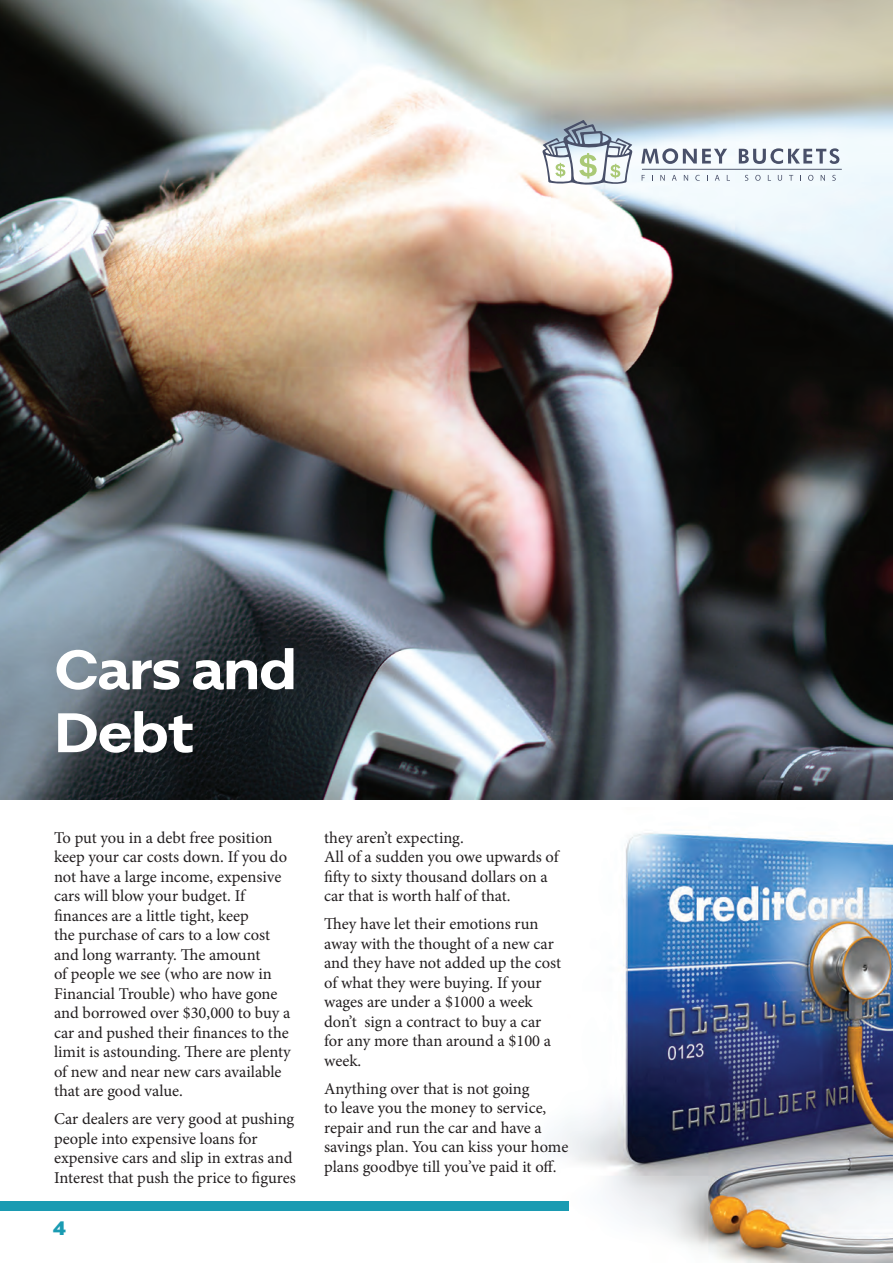
<style>
.page{position:relative;width:893px;height:1263px;background:#fff}
.page>*{position:absolute;margin:0;border:0;box-sizing:border-box;transform-origin:0 0}
.Headline{font:700 55.5px "Alergia Wide";letter-spacing:-.025em;color:#fff}
.Case_Study_Head{font:900 19.5px "Alergia Wide";color:#1a9bb2}
.Body{font:16.5px/19.5px "Minion Pro";letter-spacing:-.005em;color:#231f20}
</style>
<div class="page">
<img style="left:525px;top:833px;width:368px;height:430px">
<img style="left:0;top:0;width:893px;height:799px">
<div style="left:0;top:1201px;width:569px;height:9px;background:#1a9bb2"></div>
<svg style="left:542px;top:120px;width:90px;height:65px"></svg>
<svg style="left:641px;top:148px;width:201px;height:33px"></svg>
<p class="Headline" style="left:54px;top:625px;width:244px">Cars and</p>
<p class="Headline" style="left:54px;top:688px;width:142px">Debt</p>
<p class="Body" style="left:54px;top:828px;width:238px">To put you in a debt free position keep your car costs down. If you do not have a large income, expensive cars will blow your budget. If finances are a little tight, keep<br>the purchase of cars to a low cost and long warranty. The amount<br>of people we see (who are now in<br>Financial Trouble) who have gone and borrowed over $30,000 to buy a car and pushed their finances to the limit is astounding. There are plenty of new and near new cars available that are good value.</p>
<p class="Body" style="left:54px;top:1109px;width:243px">Car dealers are very good at pushing people into expensive loans for expensive cars and slip in extras and Interest that push the price to figures</p>
<p class="Case_Study_Head" style="left:52px;top:1212px;width:16px">4</p>
<p class="Body" style="left:324px;top:828px;width:236px">they aren’t expecting.<br>All of a sudden you owe upwards of fifty to sixty thousand dollars on a car that is worth half of that.</p>
<p class="Body" style="left:324px;top:914px;width:239px">They have let their emotions run away with the thought of a new car and they have not added up the cost of what they were buying. If your wages are under a $1000 a week don’t sign a contract to buy a car for any more than around a $100 a week.</p>
<p class="Body" style="left:324px;top:1079px;width:246px">Anything over that is not going<br>to leave you the money to service, repair and run the car and have a savings plan. You can kiss your home plans goodbye till you’ve paid it off.</p>
</div>
